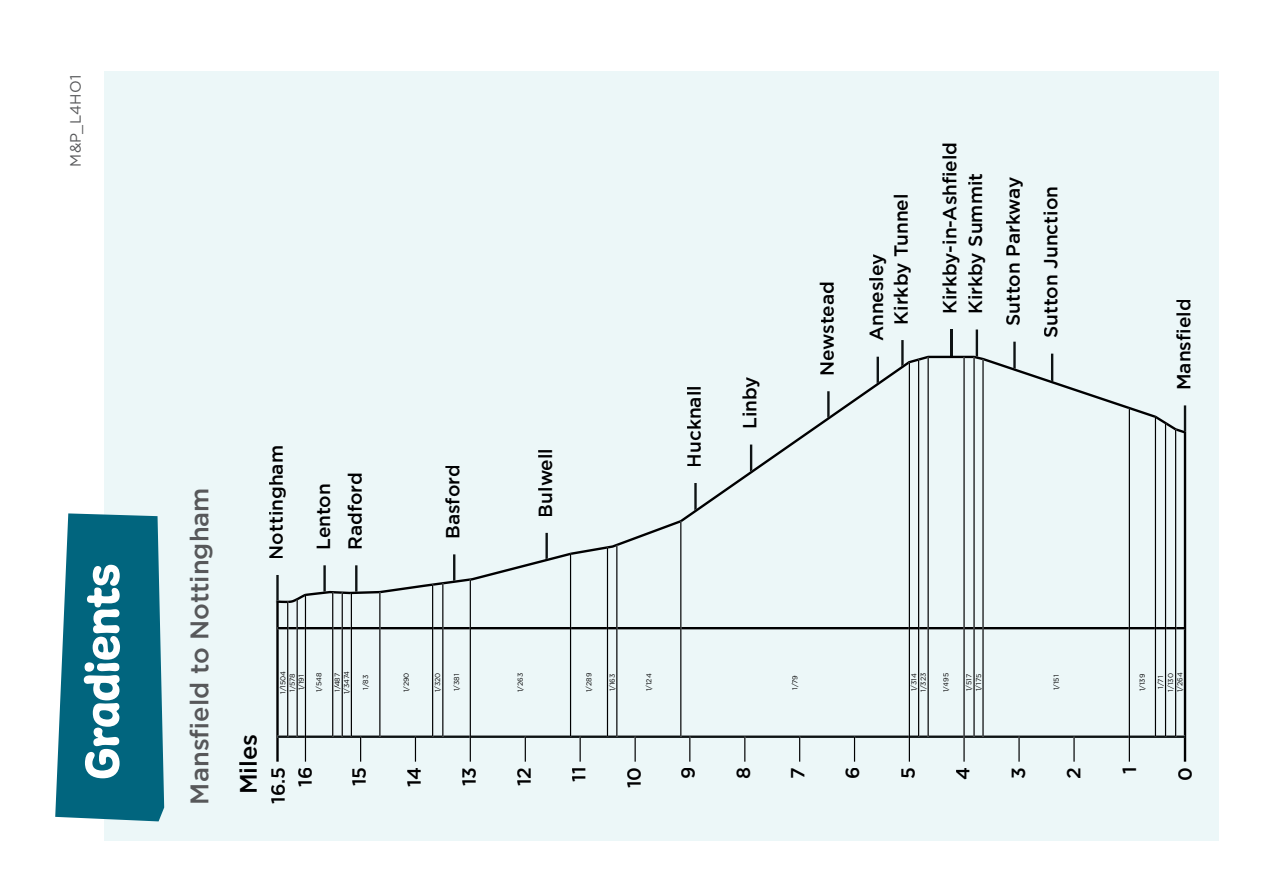
<style>
.page{position:relative;width:1263px;height:893px;background:#fff}
.page>*{position:absolute;margin:0;border:0;box-sizing:border-box;transform-origin:0 0}
.t1{font:51px "Freude";letter-spacing:-.01em;color:#fff}
.t2{font:500 25.5px "Gotham";color:#57585a}
.t3{font:500 23.85px "Gotham";color:#000001}
.t4{font:500 19.05px/24.8px "Gotham";color:#000001}
.t5{font:15px "Gotham";color:#57585a}
.t6{font:7.2px/9.4px "Gotham";color:#000001}
</style>
<div class="page">
<div style="left:104px;top:71px;width:1115px;height:769px;background:#ecf7f8"></div>
<svg style="left:55px;top:513px;width:109px;height:308px;background:#19748a"></svg>
<svg style="left:901px;top:340px;width:3px;height:16px"></svg>
<hr style="left:950px;top:329px;width:2px;height:27px;background:#0e1314">
<svg style="left:976px;top:329px;width:2px;height:27px"></svg>
<svg style="left:1013px;top:342px;width:3px;height:14px"></svg>
<svg style="left:276px;top:356px;width:910px;height:406px"></svg>
<svg style="left:277px;top:735px;width:908px;height:3px"></svg>
<svg style="left:277px;top:627px;width:908px;height:2px"></svg>
<svg style="left:287px;top:357px;width:889px;height:405px"></svg>
<p class="t5" style="left:67px;top:167px;width:93px;rotate:-90deg">M&amp;P_L4HO1</p>
<h1 class="t1" style="left:71px;top:780px;width:218px;rotate:-90deg">Gradients</h1>
<h2 class="t2" style="left:185px;top:805px;width:319px;rotate:-90deg">Mansfield to Nottingham</h2>
<p class="t4" style="left:263px;top:560px;width:116px;rotate:-90deg">Nottingham</p>
<p class="t4" style="left:310px;top:550px;width:68px;rotate:-90deg">Lenton</p>
<p class="t4" style="left:342px;top:550px;width:79px;rotate:-90deg">Radford</p>
<p class="t4" style="left:440px;top:539px;width:76px;rotate:-90deg">Basford</p>
<p class="t4" style="left:532px;top:517px;width:71px;rotate:-90deg">Bulwell</p>
<p class="t6" style="left:278px;top:694px;width:25px;rotate:-90deg">1/1504</p>
<p class="t6" style="left:288px;top:692px;width:20px;rotate:-90deg">1/578</p>
<p class="t6" style="left:296px;top:690px;width:17px;rotate:-90deg">1/191</p>
<p class="t6" style="left:314px;top:692px;width:21px;rotate:-90deg">1/548</p>
<p class="t6" style="left:342px;top:694px;width:25px;rotate:-90deg">1/3474</p>
<p class="t6" style="left:332px;top:692px;width:20px;rotate:-90deg">1/487</p>
<p class="t6" style="left:361px;top:690px;width:16px;rotate:-90deg">1/83</p>
<p class="t6" style="left:401px;top:692px;width:22px;rotate:-90deg">1/290</p>
<p class="t6" style="left:433px;top:692px;width:21px;rotate:-90deg">1/320</p>
<p class="t6" style="left:452px;top:691px;width:19px;rotate:-90deg">1/381</p>
<p class="t6" style="left:515px;top:692px;width:21px;rotate:-90deg">1/263</p>
<p class="t6" style="left:584px;top:692px;width:21px;rotate:-90deg">1/289</p>
<p class="t6" style="left:607px;top:691px;width:19px;rotate:-90deg">1/163</p>
<p class="t6" style="left:644px;top:691px;width:19px;rotate:-90deg">1/124</p>
<p class="t3" style="left:235px;top:794px;width:62px;rotate:-90deg">Miles</p>
<p class="t4" style="left:265px;top:804px;width:39px;rotate:-90deg">16.5</p>
<p class="t4" style="left:292px;top:787px;width:22px;rotate:-90deg">16</p>
<p class="t4" style="left:346px;top:786px;width:21px;rotate:-90deg">15</p>
<p class="t4" style="left:401px;top:787px;width:22px;rotate:-90deg">14</p>
<p class="t4" style="left:456px;top:786px;width:21px;rotate:-90deg">13</p>
<p class="t4" style="left:511px;top:786px;width:21px;rotate:-90deg">12</p>
<p class="t4" style="left:566px;top:782px;width:17px;rotate:-90deg">11</p>
<p class="t4" style="left:621px;top:788px;width:23px;rotate:-90deg">10</p>
<p class="t4" style="left:681px;top:468px;width:84px;rotate:-90deg">Hucknall</p>
<p class="t4" style="left:737px;top:429px;width:54px;rotate:-90deg">Linby</p>
<p class="t4" style="left:814px;top:376px;width:96px;rotate:-90deg">Newstead</p>
<p class="t4" style="left:863px;top:325px;width:133px;text-indent:-17px;rotate:-90deg">Annesley<br>Kirkby Tunnel</p>
<p class="t4" style="left:936px;top:314px;width:174px;line-height:25.8px;rotate:-90deg">Kirkby-in-Ashfield<br>Kirkby Summit</p>
<p class="t4" style="left:994px;top:338px;width:163px;line-height:37.7px;text-indent:12px;rotate:-90deg">Sutton Parkway<br>Sutton Junction</p>
<p class="t4" style="left:1171px;top:390px;width:93px;rotate:-90deg">Mansfield</p>
<p class="t6" style="left:790px;top:690px;width:16px;rotate:-90deg">1/79</p>
<p class="t6" style="left:909px;top:692px;width:21px;rotate:-90deg">1/314<br>1/323</p>
<p class="t6" style="left:941px;top:692px;width:21px;rotate:-90deg">1/495</p>
<p class="t6" style="left:964px;top:691px;width:19px;rotate:-90deg">1/517</p>
<p class="t6" style="left:974px;top:691px;width:19px;rotate:-90deg">1/175</p>
<p class="t6" style="left:1051px;top:690px;width:17px;rotate:-90deg">1/151</p>
<p class="t6" style="left:1137px;top:691px;width:19px;rotate:-90deg">1/139</p>
<p class="t6" style="left:1175px;top:692px;width:21px;rotate:-90deg">1/264</p>
<p class="t6" style="left:1166px;top:692px;width:20px;rotate:-90deg">1/130</p>
<p class="t6" style="left:1155px;top:689px;width:15px;rotate:-90deg">1/71</p>
<p class="t4" style="left:675px;top:779px;width:14px;rotate:-90deg">9</p>
<p class="t4" style="left:730px;top:779px;width:14px;rotate:-90deg">8</p>
<p class="t4" style="left:785px;top:778px;width:13px;rotate:-90deg">7</p>
<p class="t4" style="left:839px;top:779px;width:14px;rotate:-90deg">6</p>
<p class="t4" style="left:895px;top:779px;width:13px;rotate:-90deg">5</p>
<p class="t4" style="left:950px;top:780px;width:14px;rotate:-90deg">4</p>
<p class="t4" style="left:1005px;top:779px;width:13px;rotate:-90deg">3</p>
<p class="t4" style="left:1061px;top:779px;width:13px;rotate:-90deg">2</p>
<p class="t4" style="left:1116px;top:774px;width:9px;rotate:-90deg">1</p>
<p class="t4" style="left:1172px;top:781px;width:15px;rotate:-90deg">0</p>
</div>
